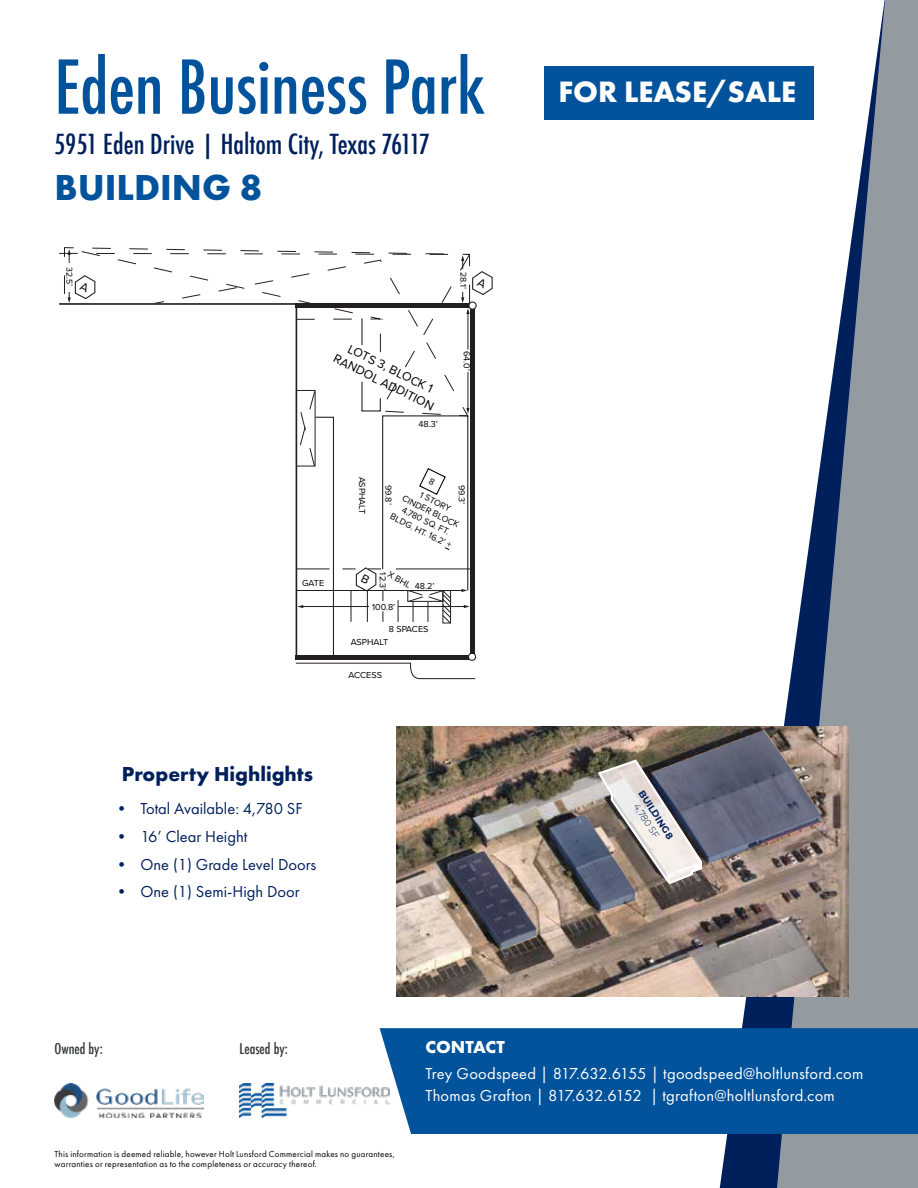
<style>
.page{position:relative;width:918px;height:1188px;background:#fff}
.page>*{position:absolute;margin:0;border:0;box-sizing:border-box;transform-origin:0 0}
.t1{font:500 condensed 72px "Futura";letter-spacing:-.005em;color:#02539b}
.t2{font:700 37.5px "Futura PT";color:#02539b}
.t3{font:700 30.6px "Futura PT";color:#fff}
.t4{font:500 condensed 27px "Futura";color:#00205c}
.t5{font:700 21px "Futura PT";color:#00205c}
.t6{font:700 18px "Futura PT";letter-spacing:.005em;color:#fff}
.t7{font:16.5px/22.5px "Futura PT";letter-spacing:.015em;color:#fff}
.t8{font:16.5px "Futura PT";color:#00205c}
.t9{font:500 condensed 14.4px "Futura";color:#33383b}
.t10{font:12.6px/15.1px "Proxima Nova";color:#000;text-align:center}
.t11{font:700 9.45px "Montserrat";color:#00205c}
.t12{font:300 9.45px "Montserrat";color:#00205c}
.t13{font:9px/10.8px "Futura PT";letter-spacing:.025em;color:#000}
.t14{font:9px/10.8px "Proxima Nova";color:#000;text-align:center}
.t15{font:8.85px "Proxima Nova";color:#000}
</style>
<div class="page">
<svg style="left:720px;top:119px;width:57px;height:1069px"></svg>
<svg style="left:777px;top:0;width:141px;height:1188px;fill:#939aa0"></svg>
<div style="left:380px;top:1028px;width:538px;height:106px;background:#02539b"></div>
<img style="left:240px;top:1084px;width:150px;height:34px">
<img style="left:54px;top:1084px;width:150px;height:34px">
<img style="left:396px;top:727px;width:453px;height:270px">
<hr style="left:471px;top:309px;width:4px;height:345px;background:#231f20">
<hr style="left:468px;top:372px;width:1px;height:37px;background:#231f20">
<div style="left:544px;top:66px;width:269px;height:53px;background:#02539b"></div>
<svg style="left:449px;top:851px;width:87px;height:98px;background:#776e6f"></svg>
<img style="left:550px;top:731px;width:271px;height:181px">
<svg style="left:59px;top:247px;width:434px;height:105px"></svg>
<svg style="left:295px;top:381px;width:181px;height:298px"></svg>
<h1 class="t1" style="left:55px;top:41px;width:432px">Eden Business Park</h1>
<h3 class="t4" style="left:54px;top:127px;width:378px">5951 Eden Drive | Haltom City, Texas 76117</h3>
<h2 class="t2" style="left:55px;top:164px;width:209px">BUILDING 8</h2>
<p class="t15" style="left:76px;top:267px;width:21px;rotate:89deg">32.5’</p>
<p class="t15" style="left:470px;top:272px;width:18px;rotate:89deg">28.1’</p>
<h3 class="t10" style="left:344px;top:337px;width:112px;rotate:26deg">LOTS 3, BLOCK 1<br>RANDOL ADDITION</h3>
<p class="t14" style="left:418px;top:418px;width:21px">48.3’</p>
<p class="t14" style="left:473px;top:351px;width:22px;rotate:90deg">64.0’</p>
<p class="t14" style="left:302px;top:577px;width:24px">GATE</p>
<p class="t14" style="left:368px;top:477px;width:39px;rotate:90deg">ASPHALT</p>
<p class="t14" style="left:394px;top:485px;width:21px;rotate:90deg">99.8’</p>
<p class="t14" style="left:468px;top:485px;width:21px;rotate:90deg">99.3’</p>
<p class="t14" style="left:408px;top:482px;width:69px;rotate:26deg">1 STORY<br>CINDER BLOCK<br>4,780 SQ. FT.<br>BLDG. HT. 16.2’ +</p>
<p class="t14" style="left:389px;top:572px;width:19px;rotate:90deg">12.3’</p>
<p class="t14" style="left:391px;top:568px;width:26px;rotate:29deg">X BHL</p>
<p class="t14" style="left:415px;top:580px;width:21px">48.2’</p>
<p class="t14" style="left:372px;top:601px;width:25px">100.8’</p>
<p class="t14" style="left:389px;top:623px;width:41px">8 SPACES</p>
<p class="t14" style="left:351px;top:636px;width:39px">ASPHALT</p>
<p class="t14" style="left:348px;top:670px;width:35px">ACCESS</p>
<h3 class="t5" style="left:122px;top:760px;width:193px">Property Highlights</h3>
<h3 class="t8" style="left:113px;top:799px;width:191px">• Total Available: 4,780 SF</h3>
<h3 class="t8" style="left:113px;top:827px;width:135px">• 16’ Clear Height</h3>
<h3 class="t8" style="left:113px;top:854px;width:205px">• One (1) Grade Level Doors</h3>
<h3 class="t8" style="left:113px;top:882px;width:188px">• One (1) Semi-High Door</h3>
<h3 class="t9" style="left:55px;top:1039px;width:50px">Owned by:</h3>
<h3 class="t9" style="left:240px;top:1039px;width:50px">Leased by:</h3>
<h3 class="t6" style="left:425px;top:1035px;width:81px">CONTACT</h3>
<h3 class="t3" style="left:558px;top:72px;width:239px">FOR LEASE/SALE</h3>
<p class="t11" style="left:647px;top:787px;width:58px;rotate:58deg">BUILDING 8</p>
<p class="t12" style="left:641px;top:800px;width:41px;rotate:58deg">4,780 SF</p>
<p class="t13" style="left:55px;top:1148px;width:342px">This information is deemed reliable, however Holt Lunsford Commercial makes no guarantees, warranties or representation as to the completeness or accuracy thereof.</p>
<h3 class="t7" style="left:425px;top:1062px;width:440px">Trey Goodspeed | 817.632.6155 | tgoodspeed@holtlunsford.com<br>Thomas Grafton | 817.632.6152 | tgrafton@holtlunsford.com</h3>
</div>
